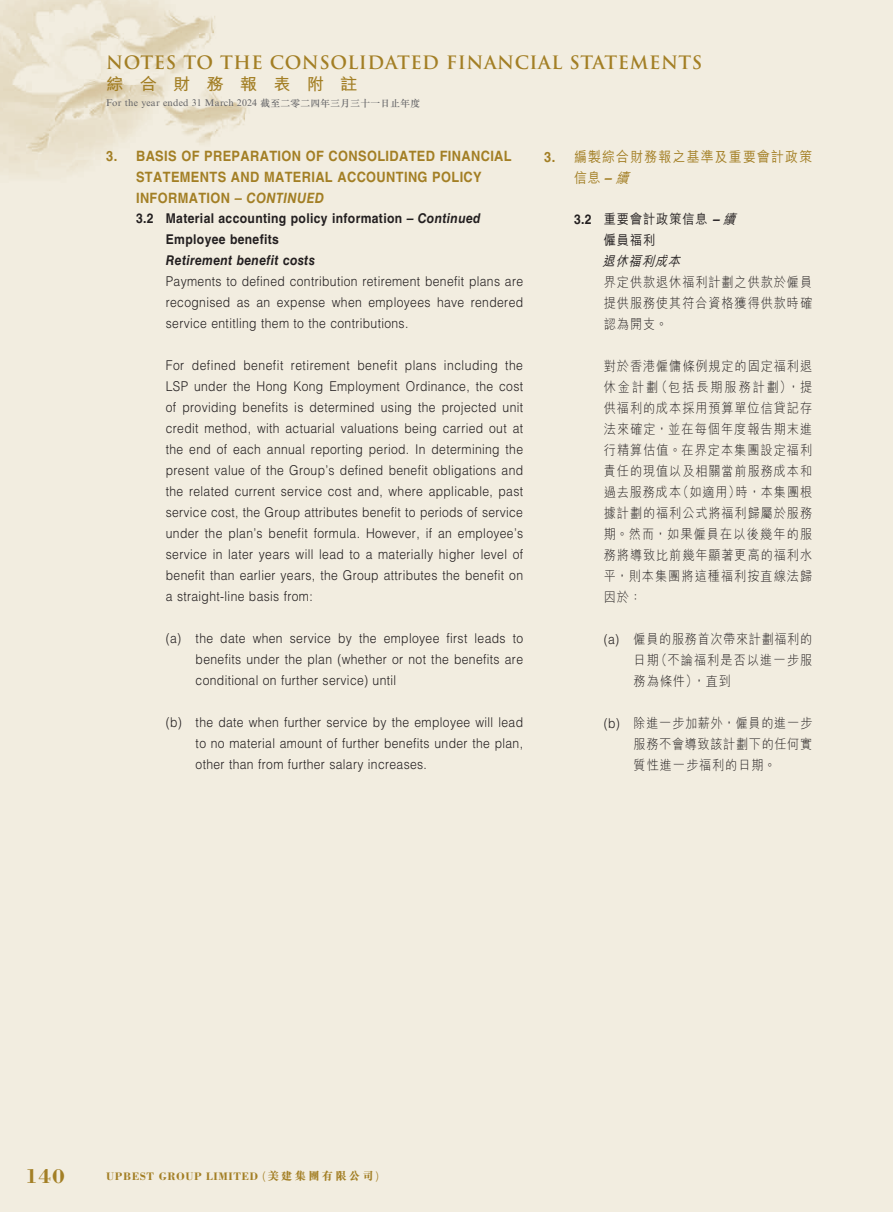
<style>
.page{position:relative;width:893px;height:1212px;background:#fff}
.page>*{position:absolute;margin:0;border:0;box-sizing:border-box;transform-origin:0 0}
.t1{font:700 21px "Bodoni Std";color:#a37f25}
.t2{font:700 18px "Trajan Pro";letter-spacing:.03em;color:#a37f25}
.t3{font:700 16.5px "M Hei HK";letter-spacing:.93em;color:#a37f25;scale:1.05 1}
.t4{font:700 14.25px/21px "Helvetica LT Std";letter-spacing:.03em;color:#a37f25;scale:.9 1}
.t5{font:500 14.25px/21px "M Hei HK";letter-spacing:.1em;color:#a37f25;scale:.9 1}
.t6{font:300 13.5px/21px "Helvetica LT Std";letter-spacing:.03em;color:#231f20;text-align:justify;scale:.9 1}
.t7{font:300 13.5px/21px "M Hei HK";letter-spacing:.075em;color:#231f20;text-align:justify;scale:.9 1}
.t8{font:700 13.5px/21px "Helvetica LT Std";letter-spacing:.03em;color:#231f20;scale:.9 1}
.t9{font:italic 700 13.5px "Helvetica LT Std";letter-spacing:.03em;color:#231f20;scale:.9 1}
.t10{font:500 13.5px/21px "M Hei HK";letter-spacing:.08em;color:#231f20;scale:.9 1}
.t11{font:italic 500 13.5px "M Hei HK";color:#231f20;scale:.9 1}
.t12{font:700 11.25px "Bodoni Std";letter-spacing:.05em;color:#a37f25}
.t13{font:9.75px "Times New Roman MT Std";letter-spacing:.025em;color:#636366}
.s1{font-family:"M Sung HK";font-weight:500}
.s2{font-style:italic}
.s3{font-family:"Helvetica LT Std";font-weight:700}
.s4{font-family:"Helvetica LT Std";font-weight:700;font-style:italic}
.s5{font-family:"Helvetica LT Std"}
.s6{font-family:"M Sung HK";font-weight:800}
</style>
<div class="page">
<h2 class="t2" style="left:106px;top:51px;width:598px">NOTES TO THE CONSOLIDATED FINANCIAL STATEMENTS</h2>
<p class="t3" style="left:106px;top:72px;width:241px">綜合財務報表附註</p>
<p class="t13" style="left:106px;top:97px;width:315px">For the year ended 31 March 2024 <span class="s1">截至二零二四年三月三十一日止年度</span></p>
<p class="t4" style="left:136px;top:145px;width:419px;text-indent:-30px">3. BASIS OF PREPARATION OF CONSOLIDATED FINANCIAL<br>STATEMENTS AND MATERIAL ACCOUNTING POLICY<br>INFORMATION <span class="s2">– CONTINUED</span></p>
<p class="t8" style="left:166px;top:208px;width:351px;text-indent:-30px">3.2 Material accounting policy information <span class="s2">– Continued<br></span>Employee benefits</p>
<p class="t9" style="left:166px;top:252px;width:167px">Retirement benefit costs</p>
<p class="t6" style="left:166px;top:271px;width:399px">Payments to defined contribution retirement benefit plans are recognised as an expense when employees have rendered service entitling them to the contributions.</p>
<p class="t6" style="left:166px;top:355px;width:399px">For defined benefit retirement benefit plans including the LSP under the Hong Kong Employment Ordinance, the cost of providing benefits is determined using the projected unit credit method, with actuarial valuations being carried out at the end of each annual reporting period. In determining the present value of the Group’s defined benefit obligations and the related current service cost and, where applicable, past service cost, the Group attributes benefit to periods of service under the plan’s benefit formula. However, if an employee’s service in later years will lead to a materially higher level of benefit than earlier years, the Group attributes the benefit on a straight-line basis from:</p>
<p class="t6" style="left:196px;top:628px;width:365px;text-indent:-30px">(a) the date when service by the employee first leads to benefits under the plan (whether or not the benefits are conditional on further service) until</p>
<p class="t6" style="left:196px;top:712px;width:365px;text-indent:-30px">(b) the date when further service by the employee will lead to no material amount of further benefits under the plan, other than from further salary increases.</p>
<p class="t5" style="left:574px;top:145px;width:266px;text-indent:-30px"><span class="s3">3.</span> 編製綜合財務報之基準及重要會計政策信息 <span class="s4">–</span><span class="s2">續</span></p>
<p class="t10" style="left:604px;top:207px;width:153px;text-indent:-30px"><span class="s3">3.2</span> 重要會計政策信息 <span class="s4">–</span><span class="s2">續</span>僱員福利</p>
<p class="t11" style="left:602px;top:251px;width:93px">退休福利成本</p>
<p class="t7" style="left:604px;top:271px;width:233px">界定供款退休福利計劃之供款於僱員提供服務使其符合資格獲得供款時確認為開支。</p>
<p class="t7" style="left:604px;top:355px;width:233px">對於香港僱傭條例規定的固定福利退休金計劃（包括長期服務計劃），提供福利的成本採用預算單位信貸記存法來確定，並在每個年度報告期末進行精算估值。在界定本集團設定福利責任的現值以及相關當前服務成本和過去服務成本（如適用）時，本集團根據計劃的福利公式將福利歸屬於服務期。然而，如果僱員在以後幾年的服務將導致比前幾年顯著更高的福利水平，則本集團將這種福利按直線法歸因於：</p>
<p class="t7" style="left:634px;top:628px;width:200px;text-indent:-30px"><span class="s5">(a)</span> 僱員的服務首次帶來計劃福利的日期（不論福利是否以進一步服務為條件），直到</p>
<p class="t7" style="left:634px;top:712px;width:200px;text-indent:-30px"><span class="s5">(b)</span> 除進一步加薪外，僱員的進一步服務不會導致該計劃下的任何實質性進一步福利的日期。</p>
<h1 class="t1" style="left:25px;top:1163px;width:41px">140</h1>
<p class="t12" style="left:106px;top:1169px;width:274px">UPBEST GROUP LIMITED <span class="s6">( 美建集團有限公司 )</span></p>
</div>
